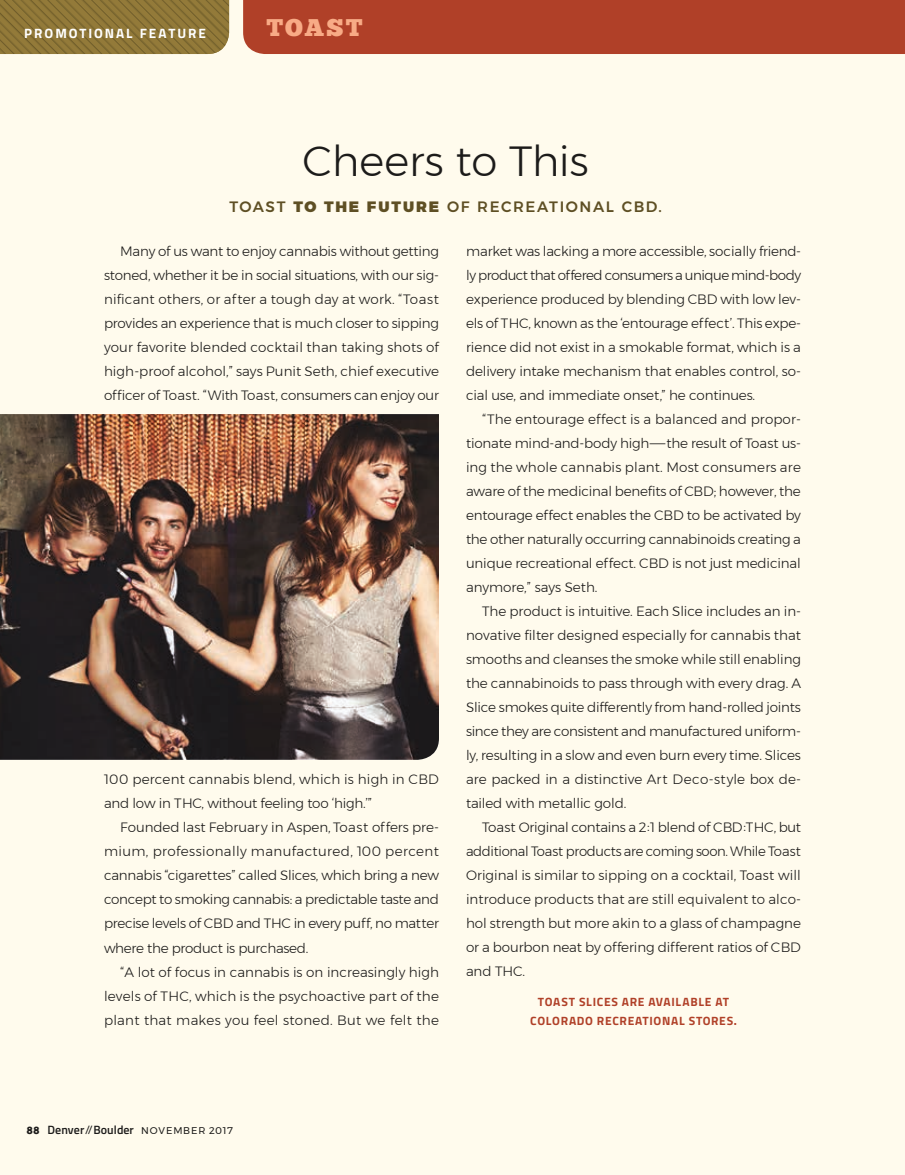
<style>
.page{position:relative;width:905px;height:1175px;background:#fff}
.page>*{position:absolute;margin:0;border:0;box-sizing:border-box;transform-origin:0 0}
.t1{font:300 42px "Montserrat";letter-spacing:-.005em;color:#1c1b1a}
.t2{font:24px "Chunk Five";letter-spacing:.09em;color:#f8ab86}
.t3{font:500 15px "Montserrat";letter-spacing:.1em;color:#5e4f24}
.t4{font:300 13.5px/24px "Montserrat";letter-spacing:-.01em;color:#1c1b1a;text-align:justify}
.t5{font:300 13.5px/24px "Montserrat";letter-spacing:.01em;color:#1c1b1a}
.t6{font:700 13.5px "Titillium Web";letter-spacing:.145em;color:#fff}
.t7{font:700 12px/18px "Titillium Web";letter-spacing:.055em;color:#b04028;text-align:center}
.t8{font:600 12px "Titillium Web";letter-spacing:.005em;color:#1c1b1a}
.s1{font-weight:900}
.s2{font-family:"Chunk Five";font-weight:400;font-size:10.5px}
.s3{font-weight:400}
.s4{font-family:"Montserrat";font-weight:400;font-size:9.75px}
</style>
<div class="page">
<div style="left:0;top:0;width:904px;height:1174px;background:#fffbed"></div>
<img style="left:0;top:0;width:229px;height:54px">
<div style="left:243px;top:0;width:661px;height:54px;background:#b04028"></div>
<img style="left:0;top:414px;width:439px;height:346px">
<p class="t6" style="left:24px;top:23px;width:183px">PROMOTIONAL FEATURE</p>
<h2 class="t2" style="left:266px;top:16px;width:98px">TOAST</h2>
<h1 class="t1" style="left:302px;top:129px;width:288px">Cheers to This</h1>
<p class="t3" style="left:229px;top:195px;width:434px">TOAST <span class="s1">TO THE FUTURE</span> OF RECREATIONAL CBD.</p>
<p class="t4" style="left:104px;top:239px;width:336px;text-indent:16px">Many of us want to enjoy cannabis without getting stoned, whether it be in social situations, with our sig&shy;nificant others, or after a tough day at work. “Toast provides an experience that is much closer to sipping your favorite blended cocktail than taking shots of high-proof alcohol,” says Punit Seth, chief executive officer of Toast. “With Toast, consumers can enjoy our</p>
<p class="t4" style="left:466px;top:239px;width:336px">market was lacking a more accessible, socially friend&shy;ly product that offered consumers a unique mind-body experience produced by blending CBD with low lev&shy;els of THC, known as the ‘entourage effect’. This expe&shy;rience did not exist in a smokable format, which is a delivery intake mechanism that enables control, so&shy;cial use, and immediate onset,” he continues.</p>
<p class="t4" style="left:466px;top:407px;width:336px;text-indent:16px">“The entourage effect is a balanced and propor&shy;tionate mind-and-body high—the result of Toast us&shy;ing the whole cannabis plant. Most consumers are aware of the medicinal benefits of CBD; however, the entourage effect enables the CBD to be activated by the other naturally occurring cannabinoids creating a unique recreational effect. CBD is not just medicinal anymore,” says Seth.</p>
<p class="t4" style="left:466px;top:599px;width:336px;text-indent:16px">The product is intuitive. Each Slice includes an in&shy;novative filter designed especially for cannabis that smooths and cleanses the smoke while still enabling the cannabinoids to pass through with every drag. A Slice smokes quite differently from hand-rolled joints since they are consistent and manufactured uniform&shy;ly, resulting in a slow and even burn every time. Slices are packed in a distinctive Art Deco-style box de&shy;tailed with metallic gold.</p>
<p class="t4" style="left:466px;top:815px;width:336px;text-indent:16px">Toast Original contains a 2:1 blend of CBD:THC, but additional Toast products are coming soon. While Toast Original is similar to sipping on a cocktail, Toast will introduce products that are still equivalent to alco&shy;hol strength but more akin to a glass of champagne or a bourbon neat by offering different ratios of CBD and THC.</p>
<p class="t7" style="left:530px;top:992px;width:208px">TOAST SLICES ARE AVAILABLE AT<br>COLORADO RECREATIONAL STORES.</p>
<p class="t5" style="left:104px;top:767px;width:336px">100 percent cannabis blend, which is high in CBD and low in THC, without feeling too ‘high.’”</p>
<p class="t4" style="left:104px;top:815px;width:336px;text-indent:16px">Founded last February in Aspen, Toast offers pre&shy;mium, professionally manufactured, 100 percent cannabis “cigarettes” called Slices, which bring a new concept to smoking cannabis: a predictable taste and precise levels of CBD and THC in every puff, no matter where the product is purchased.</p>
<p class="t4" style="left:104px;top:959px;width:336px;text-indent:16px">“A lot of focus in cannabis is on increasingly high levels of THC, which is the psychoactive part of the plant that makes you feel stoned. But we felt the</p>
<p class="t8" style="left:27px;top:1121px;width:208px"><span class="s2">88</span> Denver<span class="s3">//</span>Boulder <span class="s4">NOVEMBER 2017</span></p>
</div>
